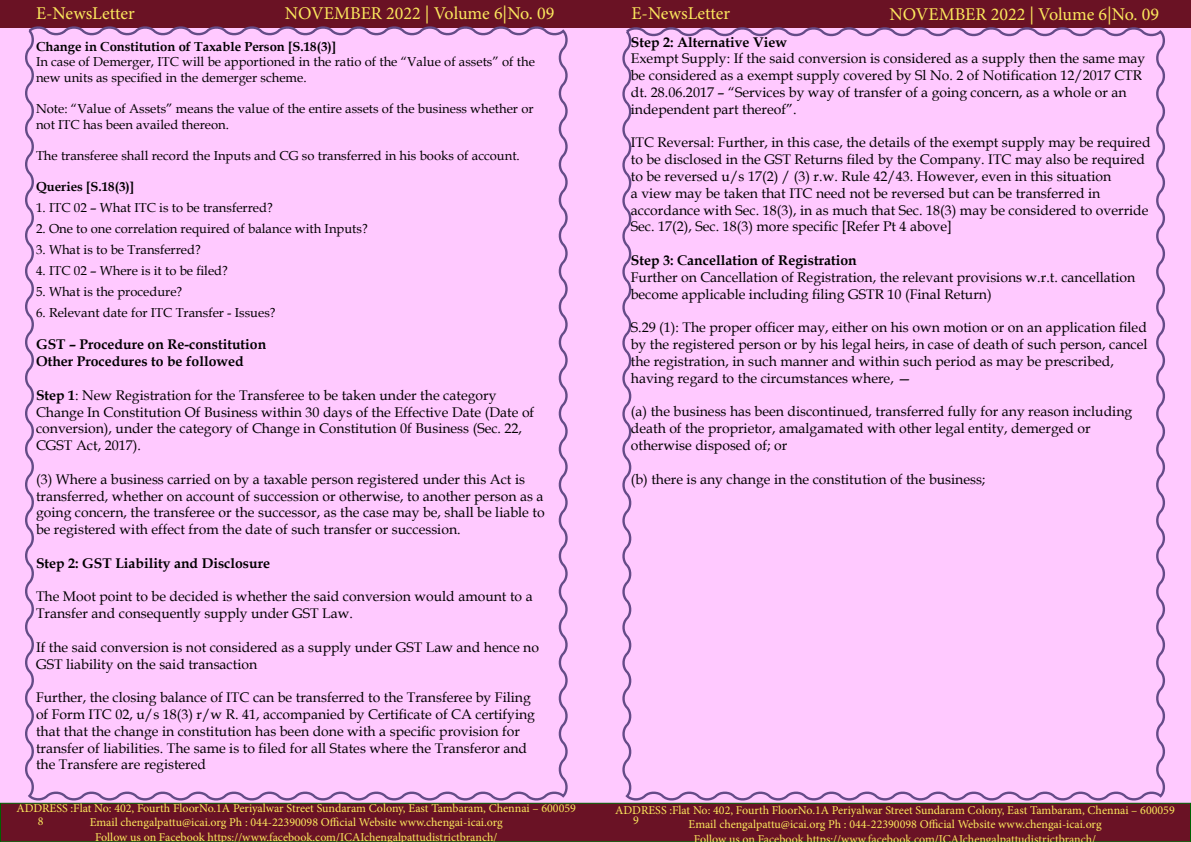
<style>
.page{position:relative;width:1191px;height:842px;background:#fff}
.page>*{position:absolute;margin:0;border:0;box-sizing:border-box;transform-origin:0 0}
.t1{font:18px "Minion Pro";color:#fce85d}
.t2{font:14px/16.8px "Book Antiqua";color:#000}
.t3{font:700 14px/16.8px "Book Antiqua";color:#000}
.t4{font:13px/15.6px "Book Antiqua";color:#000}
.t5{font:700 13px "Book Antiqua";color:#000}
.t6{font:12px/14.4px "Minion Pro";color:#fce85d;text-align:center}
.s1{font-weight:700}
</style>
<div class="page">
<div style="left:0;top:2px;width:1191px;height:801px;background:#ffc9ff"></div>
<div style="left:0;top:1px;width:1190px;height:27px;background:#6a1224"></div>
<div style="left:0;top:803px;width:1191px;height:39px;background:#6a1225;border:1px solid #006200"></div>
<div style="left:22px;top:26px;width:549px;height:778px;background:#ffc9ff"></div>
<div style="left:619px;top:27px;width:549px;height:777px;background:#ffc9ff"></div>
<p class="t1" style="left:36px;top:1px;width:100px">E-NewsLetter</p>
<p class="t1" style="left:285px;top:1px;width:271px">NOVEMBER 2022 | Volume 6|No. 09</p>
<p class="t1" style="left:631px;top:1px;width:100px">E-NewsLetter</p>
<p class="t1" style="left:889px;top:2px;width:271px">NOVEMBER 2022 | Volume 6|No. 09</p>
<p class="t5" style="left:36px;top:37px;width:302px">Change in Constitution of Taxable Person [S.18(3)]</p>
<p class="t4" style="left:36px;top:54px;width:500px">In case of Demerger, ITC will be apportioned in the ratio of the “Value of assets” of the new units as specified in the demerger scheme.</p>
<p class="t4" style="left:36px;top:100px;width:499px">Note: “Value of Assets” means the value of the entire assets of the business whether or not ITC has been availed thereon.</p>
<p class="t4" style="left:36px;top:147px;width:485px">The transferee shall record the Inputs and CG so transferred in his books of account.</p>
<p class="t5" style="left:36px;top:178px;width:100px">Queries [S.18(3)]</p>
<p class="t4" style="left:36px;top:199px;width:238px">1. ITC 02 – What ITC is to be transferred?</p>
<p class="t4" style="left:36px;top:220px;width:333px">2. One to one correlation required of balance with Inputs?</p>
<p class="t4" style="left:36px;top:241px;width:166px">3. What is to be Transferred?</p>
<p class="t4" style="left:36px;top:262px;width:193px">4. ITC 02 – Where is it to be filed?</p>
<p class="t4" style="left:36px;top:283px;width:148px">5. What is the procedure?</p>
<p class="t4" style="left:36px;top:304px;width:241px">6. Relevant date for ITC Transfer - Issues?</p>
<p class="t3" style="left:36px;top:336px;width:232px">GST – Procedure on Re-constitution<br>Other Procedures to be followed</p>
<p class="t2" style="left:36px;top:386px;width:500px"><span class="s1">Step 1</span>: New Registration for the Transferee to be taken under the category Change In Constitution Of Business within 30 days of the Effective Date (Date of conversion), under the category of Change in Constitution 0f Business (Sec. 22, CGST Act, 2017).</p>
<p class="t2" style="left:36px;top:470px;width:510px">(3) Where a business carried on by a taxable person registered under this Act is transferred, whether on account of succession or otherwise, to another person as a going concern, the transferee or the successor, as the case may be, shall be liable to be registered with effect from the date of such transfer or succession.</p>
<p class="t3" style="left:36px;top:555px;width:236px">Step 2: GST Liability and Disclosure</p>
<p class="t2" style="left:36px;top:588px;width:498px">The Moot point to be decided is whether the said conversion would amount to a<br>Transfer and consequently supply under GST Law.</p>
<p class="t2" style="left:36px;top:638px;width:504px">If the said conversion is not considered as a supply under GST Law and hence no<br>GST liability on the said transaction</p>
<p class="t2" style="left:36px;top:689px;width:500px">Further, the closing balance of ITC can be transferred to the Transferee by Filing of Form ITC 02, u/s 18(3) r/w R. 41, accompanied by Certificate of CA certifying that that the change in constitution has been done with a specific provision for transfer of liabilities. The same is to filed for all States where the Transferor and the Transfere are registered</p>
<p class="t3" style="left:631px;top:33px;width:158px">Step 2: Alternative View</p>
<p class="t2" style="left:631px;top:50px;width:516px">Exempt Supply: If the said conversion is considered as a supply then the same may be considered as a exempt supply covered by Sl No. 2 of Notification 12/2017 CTR dt. 28.06.2017 – “Services by way of transfer of a going concern, as a whole or an independent part thereof”.</p>
<p class="t2" style="left:631px;top:134px;width:521px">ITC Reversal: Further, in this case, the details of the exempt supply may be required to be disclosed in the GST Returns filed by the Company. ITC may also be required to be reversed u/s 17(2) / (3) r.w. Rule 42/43. However, even in this situation<br>a view may be taken that ITC need not be reversed but can be transferred in accordance with Sec. 18(3), in as much that Sec. 18(3) may be considered to override Sec. 17(2), Sec. 18(3) more specific [Refer Pt 4 above]</p>
<p class="t3" style="left:631px;top:252px;width:227px">Step 3: Cancellation of Registration</p>
<p class="t2" style="left:631px;top:268px;width:506px">Further on Cancellation of Registration, the relevant provisions w.r.t. cancellation become applicable including filing GSTR 10 (Final Return)</p>
<p class="t2" style="left:631px;top:319px;width:518px">S.29 (1): The proper officer may, either on his own motion or on an application filed by the registered person or by his legal heirs, in case of death of such person, cancel the registration, in such manner and within such period as may be prescribed, having regard to the circumstances where, —</p>
<p class="t2" style="left:631px;top:403px;width:503px">(a) the business has been discontinued, transferred fully for any reason including death of the proprietor, amalgamated with other legal entity, demerged or otherwise disposed of; or</p>
<p class="t2" style="left:631px;top:470px;width:356px">(b) there is any change in the constitution of the business;</p>
<p class="t6" style="left:16px;top:801px;width:561px">ADDRESS :Flat No: 402, Fourth FloorNo.1A Periyalwar Street Sundaram Colony, East Tambaram, Chennai – 600059<br>Email chengalpattu@icai.org Ph : 044-22390098 Official Website www.chengai-icai.org<br>Follow us on Facebook https://www.facebook.com/ICAIchengalpattudistrictbranch/</p>
<p class="t6" style="left:38px;top:814px;width:7px">8</p>
<p class="t6" style="left:615px;top:803px;width:561px">ADDRESS :Flat No: 402, Fourth FloorNo.1A Periyalwar Street Sundaram Colony, East Tambaram, Chennai – 600059<br>Email chengalpattu@icai.org Ph : 044-22390098 Official Website www.chengai-icai.org<br>Follow us on Facebook https://wwwfacebook com/ICAIchengalpattudistrictbranch/</p>
<p class="t6" style="left:633px;top:813px;width:7px">9</p>
</div>
